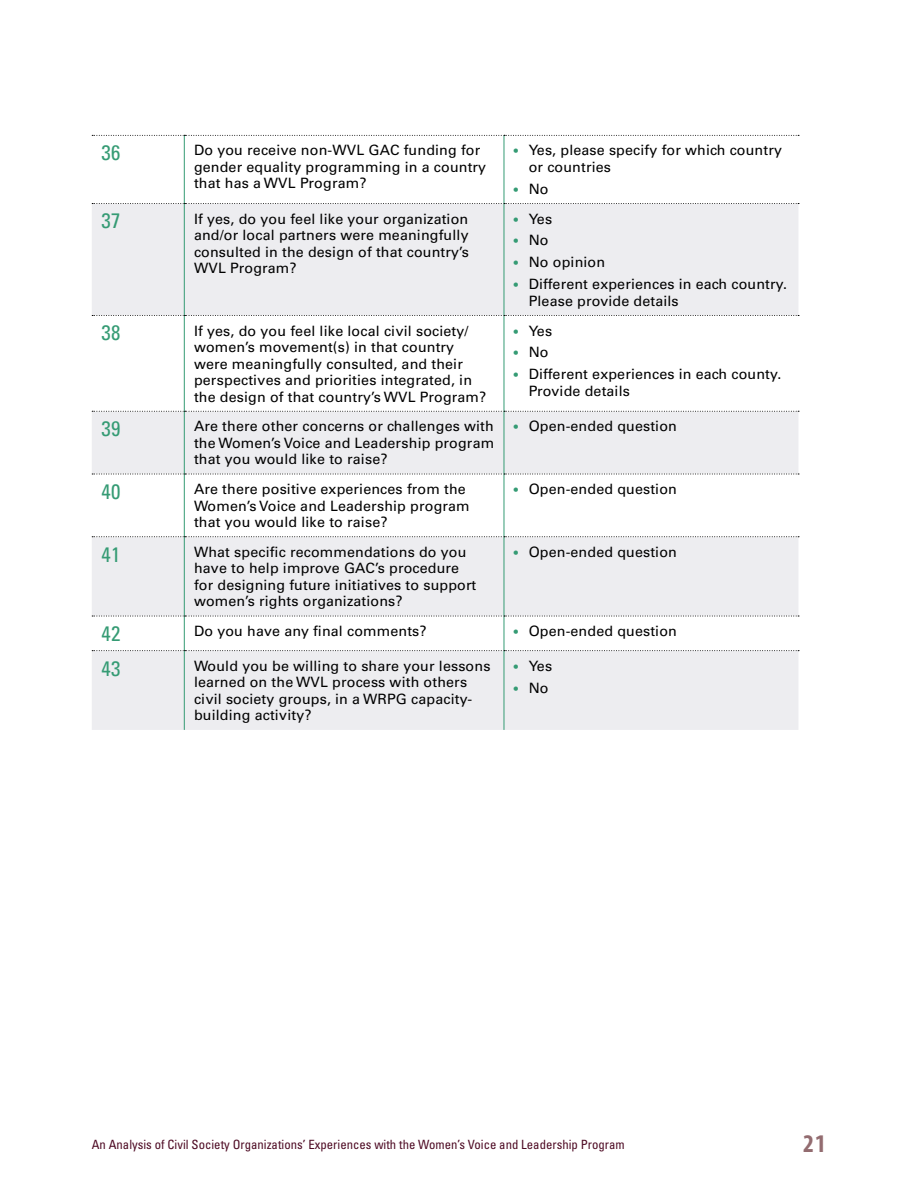
<style>
.page{position:relative;width:918px;height:1188px;background:#fff}
.page>*{position:absolute;margin:0;border:0;box-sizing:border-box;transform-origin:0 0}
.t1{font:700 condensed 25.5px "Myriad Pro";color:#936c70}
.t2{font:condensed 21px "Univers LT Std";letter-spacing:.01em;color:#359b74}
.t3{font:14.25px/16.5px "Univers LT Std";letter-spacing:.01em;color:#000}
.t4{font:condensed 12.75px "Univers LT Std";color:#4e0b24}
.s1{font-size:12px;color:#359b74}
</style>
<div class="page">
<svg style="left:92px;top:204px;width:706px;height:526px;fill:#ededf0"></svg>
<svg style="left:92px;top:135px;width:707px;height:1px"></svg>
<svg style="left:92px;top:203px;width:707px;height:1px"></svg>
<svg style="left:92px;top:315px;width:707px;height:1px"></svg>
<svg style="left:92px;top:411px;width:707px;height:1px"></svg>
<svg style="left:92px;top:474px;width:707px;height:1px"></svg>
<svg style="left:92px;top:536px;width:707px;height:1px"></svg>
<svg style="left:92px;top:616px;width:707px;height:1px"></svg>
<svg style="left:92px;top:650px;width:707px;height:1px"></svg>
<hr style="left:184px;top:136px;width:1px;height:67px;background:#359b74">
<hr style="left:504px;top:136px;width:1px;height:67px;background:#359b74">
<hr style="left:184px;top:204px;width:1px;height:111px;background:#359b74">
<hr style="left:504px;top:204px;width:1px;height:111px;background:#359b74">
<hr style="left:184px;top:316px;width:1px;height:95px;background:#359b74">
<hr style="left:504px;top:316px;width:1px;height:95px;background:#359b74">
<hr style="left:184px;top:412px;width:1px;height:62px;background:#359b74">
<hr style="left:504px;top:412px;width:1px;height:62px;background:#359b74">
<hr style="left:184px;top:474px;width:1px;height:62px;background:#359b74">
<hr style="left:504px;top:474px;width:1px;height:62px;background:#359b74">
<hr style="left:184px;top:537px;width:1px;height:79px;background:#359b74">
<hr style="left:504px;top:537px;width:1px;height:79px;background:#359b74">
<hr style="left:184px;top:616px;width:1px;height:34px;background:#359b74">
<hr style="left:504px;top:616px;width:1px;height:34px;background:#359b74">
<hr style="left:184px;top:651px;width:1px;height:79px;background:#359b74">
<hr style="left:504px;top:651px;width:1px;height:79px;background:#359b74">
<p class="t2" style="left:102px;top:140px;width:20px">36</p>
<p class="t3" style="left:194px;top:142px;width:294px">Do you receive non-WVL GAC funding for gender equality programming in a country that has a WVL Program?</p>
<p class="t3" style="left:529px;top:142px;width:255px;text-indent:-15px"><span class="s1">•</span> Yes, please specify for which country or countries</p>
<p class="t3" style="left:514px;top:181px;width:36px"><span class="s1">•</span> No</p>
<p class="t2" style="left:102px;top:208px;width:20px">37</p>
<p class="t3" style="left:194px;top:210px;width:277px;text-align:justify">If yes, do you feel like your organization and/or local partners were meaningfully consulted in the design of that country’s WVL Program?</p>
<p class="t3" style="left:514px;top:210px;width:40px"><span class="s1">•</span> Yes</p>
<p class="t3" style="left:514px;top:232px;width:36px"><span class="s1">•</span> No</p>
<p class="t3" style="left:514px;top:254px;width:93px"><span class="s1">•</span> No opinion</p>
<p class="t3" style="left:529px;top:276px;width:260px;text-indent:-15px"><span class="s1">•</span> Different experiences in each country.<br>Please provide details</p>
<p class="t2" style="left:102px;top:320px;width:20px">38</p>
<p class="t3" style="left:194px;top:322px;width:294px">If yes, do you feel like local civil society/ women’s movement(s) in that country were meaningfully consulted, and their perspectives and priorities integrated, in the design of that country’s WVL Program?</p>
<p class="t3" style="left:514px;top:322px;width:40px"><span class="s1">•</span> Yes</p>
<p class="t3" style="left:514px;top:344px;width:36px"><span class="s1">•</span> No</p>
<p class="t3" style="left:529px;top:366px;width:254px;text-indent:-15px"><span class="s1">•</span> Different experiences in each county.<br>Provide details</p>
<p class="t2" style="left:102px;top:415px;width:20px">39</p>
<p class="t3" style="left:194px;top:418px;width:302px;text-align:justify">Are there other concerns or challenges with the Women’s Voice and Leadership program that you would like to raise?</p>
<p class="t3" style="left:514px;top:418px;width:165px"><span class="s1">•</span> Open-ended question</p>
<p class="t2" style="left:102px;top:478px;width:20px">40</p>
<p class="t3" style="left:194px;top:481px;width:277px">Are there positive experiences from the<br>Women’s Voice and Leadership program that you would like to raise?</p>
<p class="t3" style="left:514px;top:481px;width:165px"><span class="s1">•</span> Open-ended question</p>
<p class="t2" style="left:102px;top:541px;width:20px">41</p>
<p class="t3" style="left:194px;top:544px;width:284px">What specific recommendations do you have to help improve GAC’s procedure for designing future initiatives to support women’s rights organizations?</p>
<p class="t3" style="left:514px;top:544px;width:165px"><span class="s1">•</span> Open-ended question</p>
<p class="t2" style="left:102px;top:620px;width:20px">42</p>
<p class="t3" style="left:194px;top:623px;width:234px">Do you have any final comments?</p>
<p class="t3" style="left:514px;top:623px;width:165px"><span class="s1">•</span> Open-ended question</p>
<p class="t2" style="left:102px;top:655px;width:20px">43</p>
<p class="t3" style="left:194px;top:657px;width:298px">Would you be willing to share your lessons learned on the WVL process with others civil society groups, in a WRPG capacity&shy;building activity?</p>
<p class="t3" style="left:514px;top:657px;width:40px"><span class="s1">•</span> Yes</p>
<p class="t3" style="left:514px;top:679px;width:36px"><span class="s1">•</span> No</p>
<p class="t4" style="left:92px;top:1137px;width:534px">An Analysis of Civil Society Organizations’ Experiences with the Women’s Voice and Leadership Program</p>
<h1 class="t1" style="left:803px;top:1128px;width:25px">21</h1>
</div>
